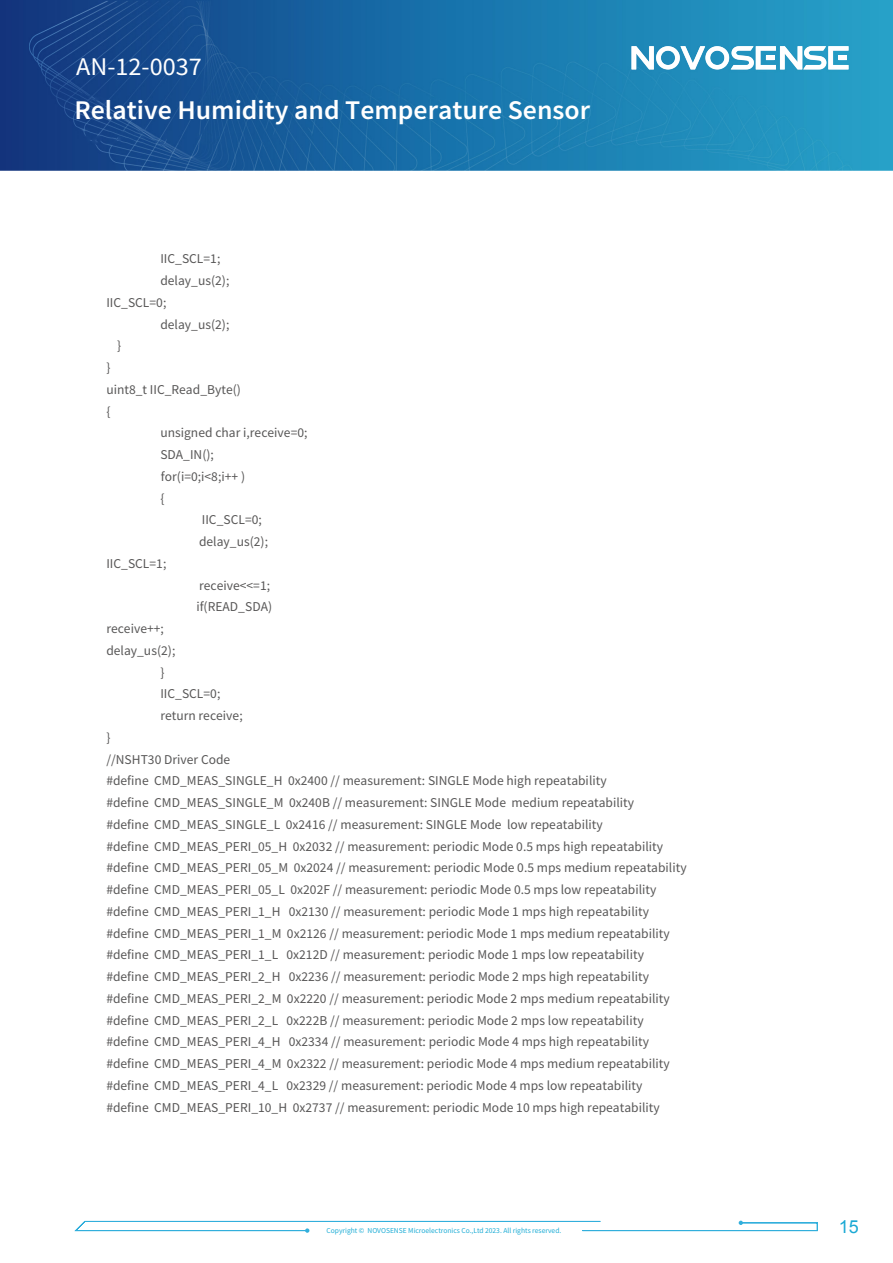
<style>
.page{position:relative;width:893px;height:1263px;background:#fff}
.page>*{position:absolute;margin:0;border:0;box-sizing:border-box;transform-origin:0 0}
.t1{font:600 27px "Source Sans Pro";color:#fff}
.t2{font:25.5px "Source Sans Pro";color:#fff}
.t3{font:18px "Arial";color:#1ca9d4}
.t4{font:13.5px "Source Sans Pro";color:#585757}
.t5{font:7.5px "Source Sans Pro";color:#1eadd6}
</style>
<div class="page">
<img style="left:0;top:0;width:893px;height:170px">
<svg style="left:632px;top:46px;width:216px;height:23px"></svg>
<svg style="left:74px;top:1221px;width:744px;height:12px"></svg>
<h2 class="t2" style="left:76px;top:51px;width:127px">AN-12-0037</h2>
<h1 class="t1" style="left:74px;top:92px;width:517px">Relative Humidity and Temperature Sensor</h1>
<p class="t4" style="left:160px;top:250px;width:62px">IIC_SCL=1;</p>
<p class="t4" style="left:160px;top:272px;width:71px">delay_us(2);</p>
<p class="t4" style="left:106px;top:294px;width:62px">IIC_SCL=0;</p>
<p class="t4" style="left:160px;top:316px;width:71px">delay_us(2);</p>
<p class="t4" style="left:117px;top:337px;width:6px">}</p>
<p class="t4" style="left:106px;top:359px;width:6px">}</p>
<p class="t4" style="left:106px;top:381px;width:136px">uint8_t IIC_Read_Byte()</p>
<p class="t4" style="left:106px;top:403px;width:6px">{</p>
<p class="t4" style="left:160px;top:424px;width:149px">unsigned char i,receive=0;</p>
<p class="t4" style="left:160px;top:446px;width:55px">SDA_IN();</p>
<p class="t4" style="left:161px;top:468px;width:86px">for(i=0;i&lt;8;i++ )</p>
<p class="t4" style="left:160px;top:490px;width:6px">{</p>
<p class="t4" style="left:202px;top:511px;width:62px">IIC_SCL=0;</p>
<p class="t4" style="left:199px;top:533px;width:71px">delay_us(2);</p>
<p class="t4" style="left:106px;top:555px;width:62px">IIC_SCL=1;</p>
<p class="t4" style="left:199px;top:577px;width:73px">receive&lt;&lt;=1;</p>
<p class="t4" style="left:196px;top:598px;width:77px">if(READ_SDA)</p>
<p class="t4" style="left:106px;top:620px;width:59px">receive++;</p>
<p class="t4" style="left:106px;top:642px;width:71px">delay_us(2);</p>
<p class="t4" style="left:160px;top:664px;width:6px">}</p>
<p class="t4" style="left:160px;top:685px;width:62px">IIC_SCL=0;</p>
<p class="t4" style="left:160px;top:707px;width:84px">return receive;</p>
<p class="t4" style="left:106px;top:729px;width:6px">}</p>
<p class="t4" style="left:106px;top:751px;width:125px">//NSHT30 Driver Code</p>
<p class="t4" style="left:106px;top:772px;width:502px">#define CMD_MEAS_SINGLE_H 0x2400 // measurement: SINGLE Mode high repeatability</p>
<p class="t4" style="left:106px;top:794px;width:529px">#define CMD_MEAS_SINGLE_M 0x240B // measurement: SINGLE Mode medium repeatability</p>
<p class="t4" style="left:106px;top:816px;width:498px">#define CMD_MEAS_SINGLE_L 0x2416 // measurement: SINGLE Mode low repeatability</p>
<p class="t4" style="left:106px;top:838px;width:558px">#define CMD_MEAS_PERI_05_H 0x2032 // measurement: periodic Mode 0.5 mps high repeatability</p>
<p class="t4" style="left:106px;top:859px;width:582px">#define CMD_MEAS_PERI_05_M 0x2024 // measurement: periodic Mode 0.5 mps medium repeatability</p>
<p class="t4" style="left:106px;top:881px;width:552px">#define CMD_MEAS_PERI_05_L 0x202F // measurement: periodic Mode 0.5 mps low repeatability</p>
<p class="t4" style="left:106px;top:903px;width:544px">#define CMD_MEAS_PERI_1_H 0x2130 // measurement: periodic Mode 1 mps high repeatability</p>
<p class="t4" style="left:106px;top:925px;width:565px">#define CMD_MEAS_PERI_1_M 0x2126 // measurement: periodic Mode 1 mps medium repeatability</p>
<p class="t4" style="left:106px;top:946px;width:539px">#define CMD_MEAS_PERI_1_L 0x212D // measurement: periodic Mode 1 mps low repeatability</p>
<p class="t4" style="left:106px;top:968px;width:544px">#define CMD_MEAS_PERI_2_H 0x2236 // measurement: periodic Mode 2 mps high repeatability</p>
<p class="t4" style="left:106px;top:990px;width:565px">#define CMD_MEAS_PERI_2_M 0x2220 // measurement: periodic Mode 2 mps medium repeatability</p>
<p class="t4" style="left:106px;top:1012px;width:539px">#define CMD_MEAS_PERI_2_L 0x222B // measurement: periodic Mode 2 mps low repeatability</p>
<p class="t4" style="left:106px;top:1033px;width:544px">#define CMD_MEAS_PERI_4_H 0x2334 // measurement: periodic Mode 4 mps high repeatability</p>
<p class="t4" style="left:106px;top:1055px;width:565px">#define CMD_MEAS_PERI_4_M 0x2322 // measurement: periodic Mode 4 mps medium repeatability</p>
<p class="t4" style="left:106px;top:1077px;width:538px">#define CMD_MEAS_PERI_4_L 0x2329 // measurement: periodic Mode 4 mps low repeatability</p>
<p class="t4" style="left:106px;top:1099px;width:555px">#define CMD_MEAS_PERI_10_H 0x2737 // measurement: periodic Mode 10 mps high repeatability</p>
<p class="t5" style="left:327px;top:1226px;width:236px">Copyright © NOVOSENSE Microelectronics Co.,Ltd 2023. All rights reserved.</p>
<h3 class="t3" style="left:839px;top:1215px;width:22px">15</h3>
</div>
